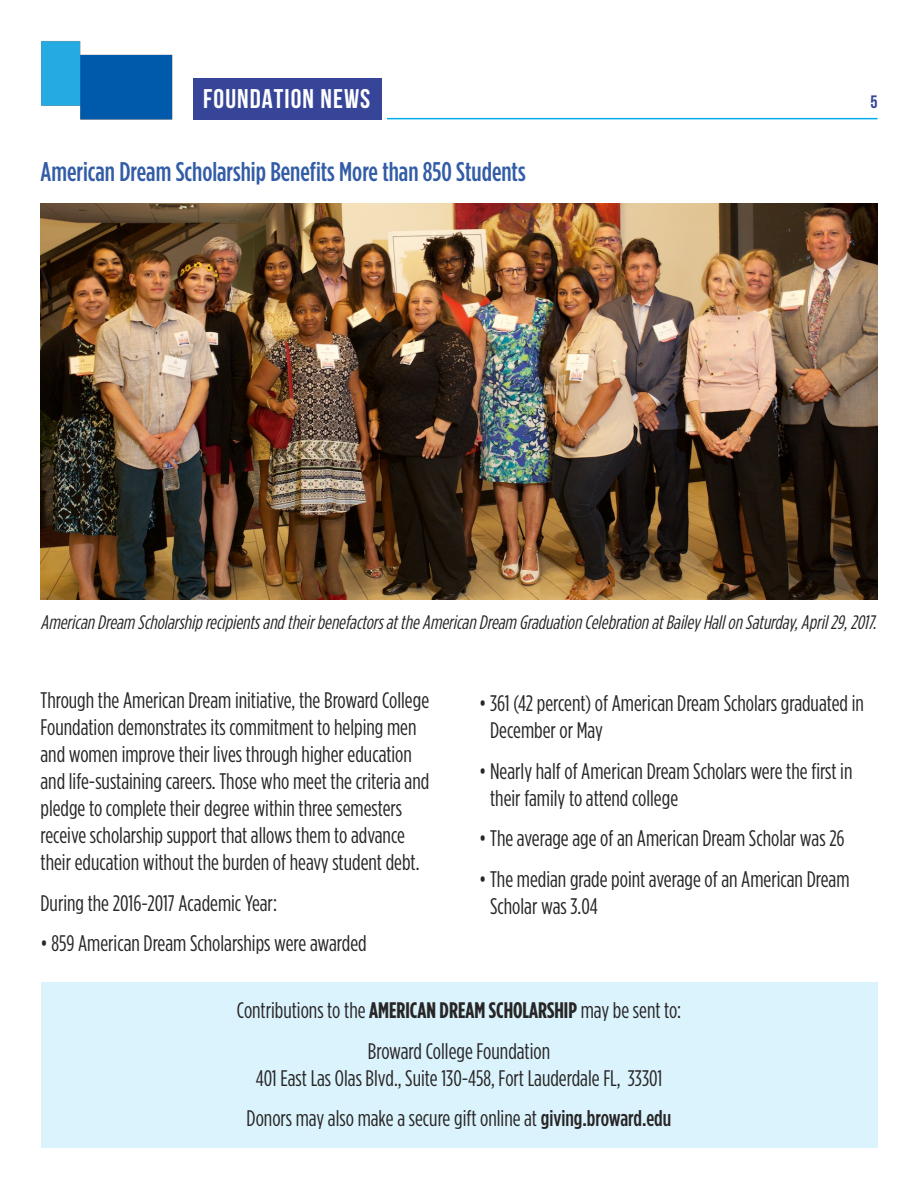
<style>
.page{position:relative;width:918px;height:1188px;background:#fff}
.page>*{position:absolute;margin:0;border:0;box-sizing:border-box;transform-origin:0 0}
.t1{font:500 27px "Gotham Condensed";color:#325ca6}
.t2{font:700 27px "Bebas Neue";letter-spacing:.04em;color:#fff}
.t3{font:22.5px/27px "Gotham Condensed";color:#272526}
.t4{font:italic 19.5px "Gotham Condensed";color:#272526}
.t5{font:700 18px "Bebas Neue";color:#364598}
.s1{font-weight:700}
.s2{font-weight:500}
</style>
<div class="page">
<div style="left:41px;top:982px;width:837px;height:166px;background:#dbf3fc"></div>
<img style="left:41px;top:41px;width:132px;height:79px">
<div style="left:193px;top:78px;width:189px;height:41px;background:#364598"></div>
<hr style="left:387px;top:118px;width:491px;height:1px;background:#00acec">
<img style="left:41px;top:203px;width:837px;height:396px">
<p class="t2" style="left:203px;top:82px;width:169px">FOUNDATION NEWS</p>
<p class="t5" style="left:870px;top:91px;width:9px">5</p>
<p class="t1" style="left:40px;top:156px;width:487px">American Dream Scholarship Benefits More than 850 Students</p>
<p class="t4" style="left:40px;top:616px;width:841px">American Dream Scholarship recipients and their benefactors at the American Dream Graduation Celebration at Bailey Hall on Saturday, April 29, 2017.</p>
<p class="t3" style="left:40px;top:688px;width:390px">Through the American Dream initiative, the Broward College Foundation demonstrates its commitment to helping men and women improve their lives through higher education and life-sustaining careers. Those who meet the criteria and pledge to complete their degree within three semesters receive scholarship support that allows them to advance their education without the burden of heavy student debt.</p>
<p class="t3" style="left:40px;top:891px;width:238px">During the 2016-2017 Academic Year:</p>
<p class="t3" style="left:40px;top:931px;width:328px">• 859 American Dream Scholarships were awarded</p>
<p class="t3" style="left:490px;top:691px;width:375px;text-indent:-11px">• 361 (42 percent) of American Dream Scholars graduated in<br>December or May</p>
<p class="t3" style="left:490px;top:759px;width:364px;text-indent:-11px">• Nearly half of American Dream Scholars were the first in their family to attend college</p>
<p class="t3" style="left:479px;top:826px;width:367px">• The average age of an American Dream Scholar was 26</p>
<p class="t3" style="left:490px;top:867px;width:361px;text-indent:-11px">• The median grade point average of an American Dream<br>Scholar was 3.04</p>
<p class="t3" style="left:237px;top:992px;width:446px;line-height:40.5px;text-align:center">Contributions to the <span class="s1">AMERICAN DREAM SCHOLARSHIP</span> may be sent to:<br>Broward College Foundation</p>
<p class="t3" style="left:247px;top:1059px;width:426px;line-height:40.5px;text-align:center">401 East Las Olas Blvd., Suite 130-458, Fort Lauderdale FL, 33301<br>Donors may also make a secure gift online at <span class="s2">giving.broward.edu</span></p>
</div>
